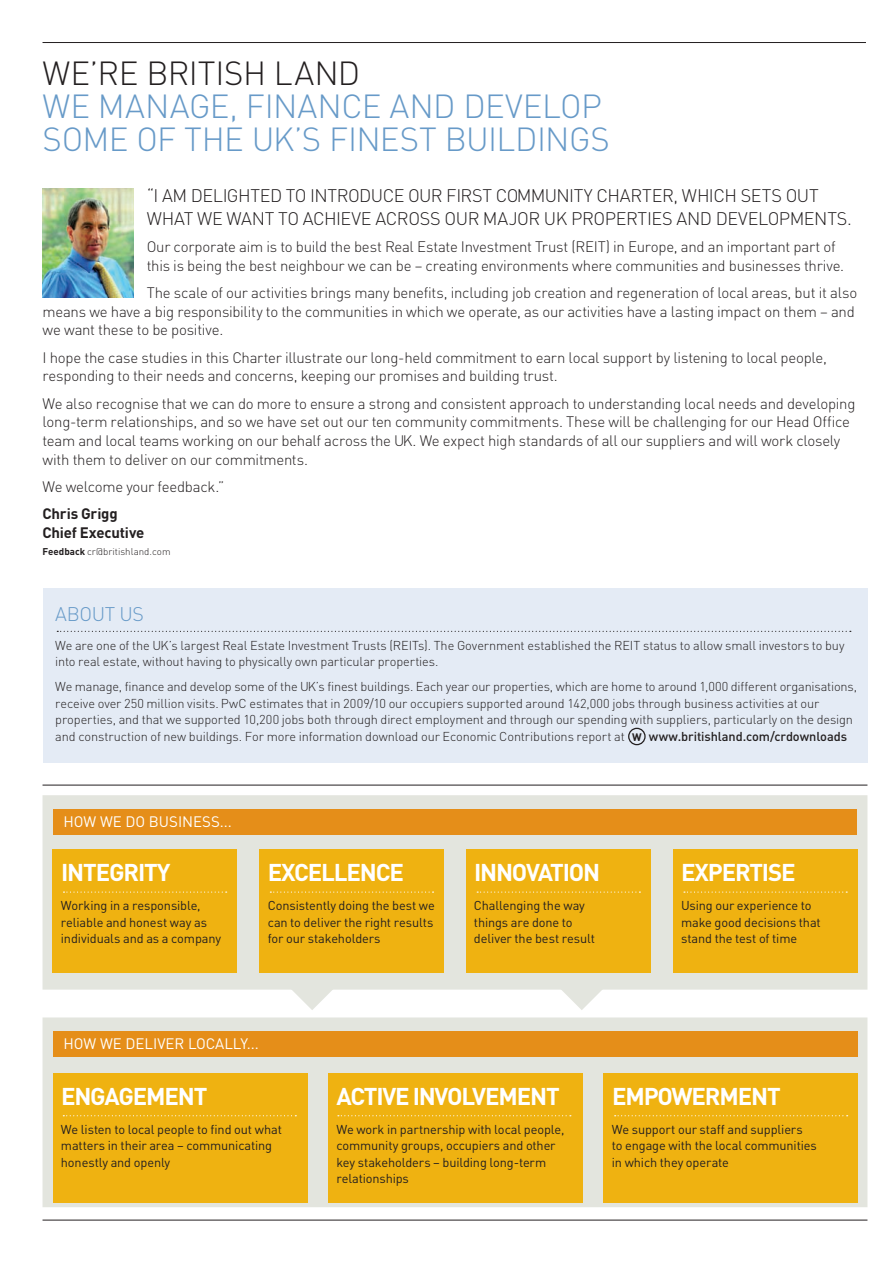
<style>
.page{position:relative;width:893px;height:1263px;background:#fff}
.page>*{position:absolute;margin:0;border:0;box-sizing:border-box;transform-origin:0 0}
.t1{font:300 33px/33px "DIN Pro";letter-spacing:-.02em;color:#679ac8}
.t2{font:300 33px "DIN Pro";letter-spacing:-.015em;color:#231f20}
.t3{font:700 24px "DIN Pro";letter-spacing:-.05em;color:#fff}
.t4{font:300 19.5px "DIN Pro";letter-spacing:-.025em;color:#679ac8}
.t5{font:300 18px/22.5px "DIN Pro";letter-spacing:-.025em;color:#231f20}
.t6{font:300 15px/18.8px "DIN Pro";letter-spacing:-.015em;color:#231f20}
.t7{font:15px "DIN Pro";color:#fff}
.t8{font:700 15px/18.8px "DIN Pro";letter-spacing:-.015em;color:#231f20}
.t9{font:300 12.75px/16.5px "DIN Pro";letter-spacing:-.01em;color:#231f20}
.t10{font:12.75px/16.5px "DIN Pro";letter-spacing:-.01em;color:#231f20}
.t11{font:500 12.75px "DIN Pro";letter-spacing:-.005em;color:#231f20}
.t12{font:700 10.8px "DIN Pro";color:#231f20}
.t13{font:300 9.75px "DIN Pro";color:#231f20}
.s1{font-weight:700}
</style>
<div class="page">
<hr style="left:43px;top:42px;width:823px;height:1px;background:#231f20">
<img style="left:43px;top:188px;width:91px;height:110px">
<div style="left:43px;top:588px;width:824px;height:174px;background:#e4ebf5"></div>
<svg style="left:57px;top:631px;width:794px;height:1px"></svg>
<div style="left:43px;top:795px;width:824px;height:195px;background:#e3e5de"></div>
<svg style="left:43px;top:1017px;width:824px;height:190px;background:#e3e1d3"></svg>
<svg style="left:291px;top:989px;width:42px;height:21px"></svg>
<svg style="left:560px;top:989px;width:43px;height:21px"></svg>
<hr style="left:43px;top:1220px;width:824px;height:1px;background:#231f20">
<hr style="left:43px;top:785px;width:824px;height:1px;background:#231f20">
<div style="left:53px;top:809px;width:804px;height:25px;background:#e58e19"></div>
<div style="left:53px;top:1031px;width:804px;height:25px;background:#e58e19"></div>
<div style="left:53px;top:1073px;width:254px;height:129px;background:#efb211"></div>
<div style="left:52px;top:849px;width:185px;height:124px;background:#efb211"></div>
<div style="left:259px;top:849px;width:185px;height:124px;background:#efb211"></div>
<div style="left:673px;top:849px;width:184px;height:124px;background:#efb211"></div>
<div style="left:466px;top:849px;width:184px;height:124px;background:#efb211"></div>
<div style="left:603px;top:1073px;width:254px;height:129px;background:#efb211"></div>
<svg style="left:615px;top:1115px;width:233px;height:1px"></svg>
<div style="left:328px;top:1073px;width:254px;height:129px;background:#efb211"></div>
<svg style="left:338px;top:1115px;width:233px;height:1px"></svg>
<svg style="left:63px;top:891px;width:164px;height:2px"></svg>
<svg style="left:270px;top:891px;width:164px;height:2px"></svg>
<svg style="left:477px;top:891px;width:163px;height:2px"></svg>
<svg style="left:684px;top:891px;width:163px;height:2px"></svg>
<svg style="left:62px;top:1115px;width:234px;height:1px"></svg>
<div style="left:628px;top:728px;width:18px;height:17px;border:1px solid #231f20;border-radius:50%"></div>
<h1 class="t2" style="left:43px;top:47px;width:319px">WE’RE BRITISH LAND</h1>
<h1 class="t1" style="left:43px;top:86px;width:569px">WE MANAGE, FINANCE AND DEVELOP<br>SOME OF THE UK’S FINEST BUILDINGS</h1>
<p class="t5" style="left:147px;top:183px;width:707px">“I AM DELIGHTED TO INTRODUCE OUR FIRST COMMUNITY CHARTER, WHICH SETS OUT<br>WHAT WE WANT TO ACHIEVE ACROSS OUR MAJOR UK PROPERTIES AND DEVELOPMENTS.</p>
<p class="t6" style="left:147px;top:236px;width:699px">Our corporate aim is to build the best Real Estate Investment Trust (REIT) in Europe, and an important part of this is being the best neighbour we can be – creating environments where communities and businesses thrive.</p>
<p class="t6" style="left:43px;top:282px;width:816px;text-indent:104px">The scale of our activities brings many benefits, including job creation and regeneration of local areas, but it also means we have a big responsibility to the communities in which we operate, as our activities have a lasting impact on them – and we want these to be positive.</p>
<p class="t6" style="left:43px;top:347px;width:786px">I hope the case studies in this Charter illustrate our long-held commitment to earn local support by listening to local people, responding to their needs and concerns, keeping our promises and building trust.</p>
<p class="t6" style="left:43px;top:393px;width:814px">We also recognise that we can do more to ensure a strong and consistent approach to understanding local needs and developing long-term relationships, and so we have set out our ten community commitments. These will be challenging for our Head Office team and local teams working on our behalf across the UK. We expect high standards of all our suppliers and will work closely with them to deliver on our commitments.</p>
<p class="t6" style="left:43px;top:476px;width:184px">We welcome your feedback.”</p>
<p class="t8" style="left:43px;top:503px;width:103px">Chris Grigg<br>Chief Executive</p>
<p class="t13" style="left:43px;top:544px;width:130px"><span class="s1">Feedback</span> cr@britishland.com</p>
<h3 class="t4" style="left:55px;top:599px;width:90px">ABOUT US</h3>
<p class="t9" style="left:55px;top:636px;width:791px">We are one of the UK’s largest Real Estate Investment Trusts (REITs). The Government established the REIT status to allow small investors to buy into real estate, without having to physically own particular properties.</p>
<p class="t9" style="left:55px;top:677px;width:803px">We manage, finance and develop some of the UK’s finest buildings. Each year our properties, which are home to around 1,000 different organisations, receive over 250 million visits. PwC estimates that in 2009/10 our occupiers supported around 142,000 jobs through business activities at our properties, and that we supported 10,200 jobs both through direct employment and through our spending with suppliers, particularly on the design and construction of new buildings. For more information download our Economic Contributions report at</p>
<p class="t11" style="left:649px;top:726px;width:200px">www.britishland.com/crdownloads</p>
<p class="t12" style="left:632px;top:728px;width:11px">W</p>
<p class="t7" style="left:63px;top:810px;width:170px">HOW WE DO BUSINESS...</p>
<h2 class="t3" style="left:61px;top:852px;width:111px">INTEGRITY</h2>
<p class="t10" style="left:61px;top:896px;width:162px">Working in a responsible, reliable and honest way as individuals and as a company</p>
<h2 class="t3" style="left:268px;top:852px;width:138px">EXCELLENCE</h2>
<p class="t10" style="left:268px;top:896px;width:169px">Consistently doing the best we can to deliver the right results for our stakeholders</p>
<h2 class="t3" style="left:474px;top:852px;width:128px">INNOVATION</h2>
<p class="t10" style="left:474px;top:896px;width:122px">Challenging the way things are done to deliver the best result</p>
<h2 class="t3" style="left:681px;top:852px;width:116px">EXPERTISE</h2>
<p class="t10" style="left:681px;top:896px;width:141px">Using our experience to make good decisions that stand the test of time</p>
<p class="t7" style="left:63px;top:1032px;width:197px">HOW WE DELIVER LOCALLY...</p>
<h2 class="t3" style="left:61px;top:1076px;width:148px">ENGAGEMENT</h2>
<p class="t10" style="left:61px;top:1120px;width:222px">We listen to local people to find out what matters in their area – communicating honestly and openly</p>
<h2 class="t3" style="left:336px;top:1076px;width:225px">ACTIVE INVOLVEMENT</h2>
<p class="t10" style="left:336px;top:1120px;width:230px">We work in partnership with local people, community groups, occupiers and other key stakeholders – building long-term relationships</p>
<h2 class="t3" style="left:612px;top:1076px;width:170px">EMPOWERMENT</h2>
<p class="t10" style="left:612px;top:1120px;width:206px">We support our staff and suppliers<br>to engage with the local communities in which they operate</p>
</div>
